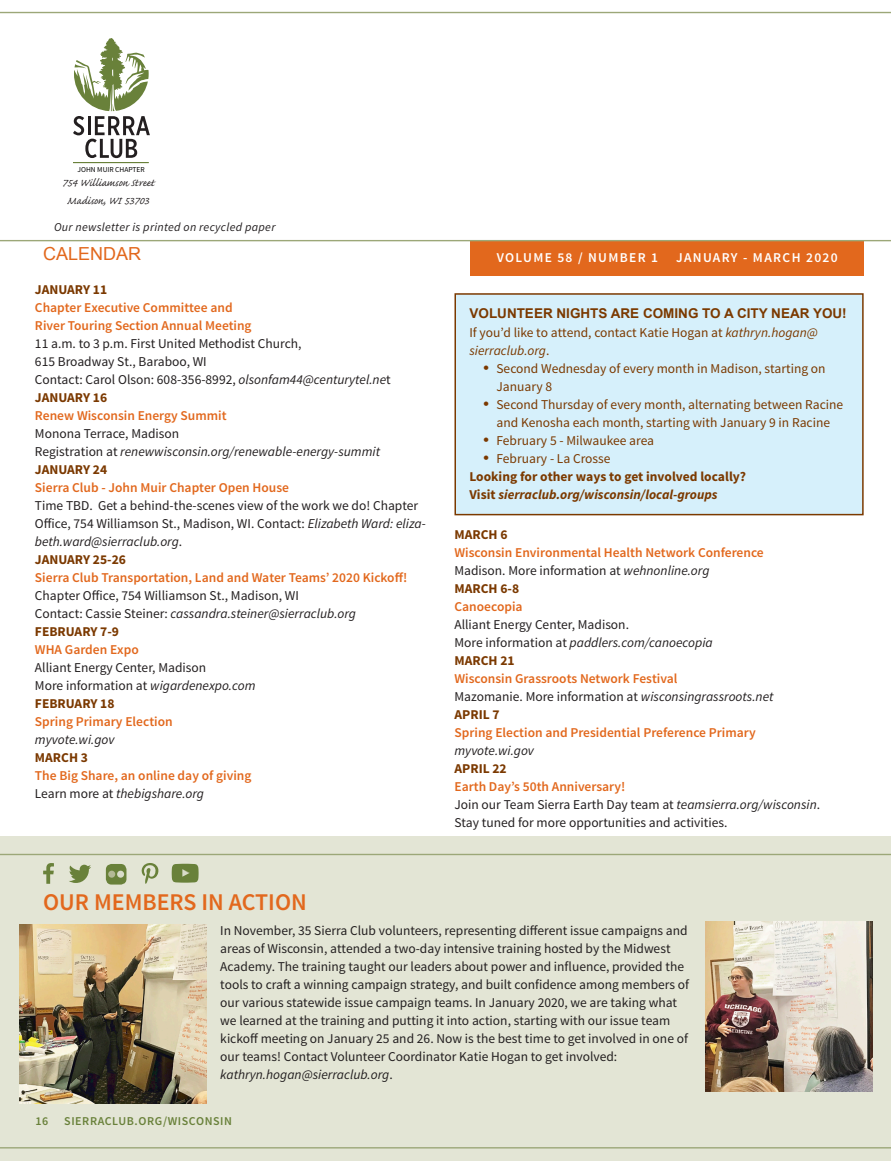
<style>
.page{position:relative;width:891px;height:1161px;background:#fff}
.page>*{position:absolute;margin:0;border:0;box-sizing:border-box;transform-origin:0 0}
.Sidebar_Header{font:600 24px "Source Sans Pro";color:#e2681d}
.Calendar_Header{font:18px "Arial";color:#e2681d}
.Sidebar_Text{font:13.5px/18px "Source Sans Pro";color:#231f20}
.Sidebar_Text-2{font:600 13.5px "Source Sans Pro";color:#e2681d}
.Department___Brown{font:13.5px/18px "Source Sans Pro";color:#7b3900}
.Sidebar_Text-3{font:italic 13.5px "Source Sans Pro";color:#231f20}
.Sidebar_Text-4{font:700 13.5px "Source Sans Pro";color:#7b3900}
.Department___Brown-2{font:italic 700 13.5px "Source Sans Pro";color:#7b3900}
.Department___Brown-3{font:700 13.5px "Source Sans Pro";color:#7b3900}
.Department___Brown-4{font:700 13.5px "Arial";color:#7b3900}
.t1{font:13.5px "Caflisch Script Pro";color:#231f20}
.t2{font:600 13.5px "Source Sans Pro";letter-spacing:.1em;color:#fff}
.t3{font:italic 12px "Source Sans Pro";letter-spacing:.025em;color:#231f20}
.t4{font:600 12px "Source Sans Pro";letter-spacing:.05em;color:#69813a}
.Department___Brown-5{font:7.5px "Source Sans Pro";color:#000}
.s1{font-style:italic}
.s2{font-style:normal}
.s3{font-family:"Adobe Garamond Pro";font-size:15.75px}
</style>
<div class="page">
<hr style="left:0;top:12px;width:891px;height:1px;background:#9ca778">
<svg style="left:73px;top:38px;width:77px;height:120px"></svg>
<div style="left:73px;top:162px;width:76px;height:1px;border:1px solid #69813a"></div>
<div style="left:0;top:837px;width:891px;height:324px;background:#e3e5d5"></div>
<hr style="left:0;top:854px;width:891px;height:1px;background:#9ca778">
<hr style="left:0;top:1147px;width:891px;height:2px;background:#9ca778">
<div style="left:470px;top:241px;width:394px;height:34px;background:#e2681d"></div>
<svg style="left:69px;top:865px;width:22px;height:18px"></svg>
<svg style="left:43px;top:863px;width:11px;height:21px"></svg>
<svg style="left:141px;top:863px;width:18px;height:21px"></svg>
<svg style="left:172px;top:864px;width:27px;height:19px"></svg>
<div style="left:106px;top:864px;width:20px;height:21px;background:#69813a;border-radius:6px"></div>
<div style="left:108px;top:871px;width:7px;height:7px;background:#b3b995;border-radius:50%"></div>
<div style="left:117px;top:871px;width:7px;height:7px;background:#d9dcca;border-radius:50%"></div>
<img style="left:705px;top:922px;width:168px;height:169px">
<hr style="left:0;top:240px;width:891px;height:1px;background:#9ca778">
<img style="left:19px;top:925px;width:187px;height:179px">
<div style="left:455px;top:294px;width:408px;height:221px;background:#d6f0fb"></div>
<div style="left:454px;top:293px;width:410px;height:222px;border:2px solid #7b3900"></div>
<p class="Department___Brown-5" style="left:78px;top:164px;width:69px">JOHN MUIR CHAPTER</p>
<p class="t1" style="left:62px;top:175px;width:94px">754 Williamson Street</p>
<p class="t1" style="left:67px;top:193px;width:84px">Madison, WI 53703</p>
<p class="t3" style="left:54px;top:220px;width:223px">Our newsletter is printed on recycled paper</p>
<p class="Calendar_Header" style="left:43px;top:241px;width:100px">CALENDAR</p>
<p class="Sidebar_Text-4" style="left:35px;top:280px;width:74px">JANUARY 11</p>
<p class="Sidebar_Text-2" style="left:35px;top:299px;width:199px">Chapter Executive Committee and</p>
<p class="Sidebar_Text-2" style="left:35px;top:317px;width:218px">River Touring Section Annual Meeting</p>
<p class="Sidebar_Text" style="left:35px;top:334px;width:268px">11 a.m. to 3 p.m. First United Methodist Church,</p>
<p class="Sidebar_Text" style="left:35px;top:352px;width:173px">615 Broadway St., Baraboo, WI</p>
<p class="Sidebar_Text" style="left:35px;top:370px;width:357px">Contact: Carol Olson: 608-356-8992, <span class="s1">olsonfam44@centurytel.ne</span>t</p>
<p class="Sidebar_Text-4" style="left:35px;top:388px;width:74px">JANUARY 16</p>
<p class="Sidebar_Text-2" style="left:35px;top:407px;width:193px">Renew Wisconsin Energy Summit</p>
<p class="Sidebar_Text" style="left:35px;top:424px;width:146px">Monona Terrace, Madison</p>
<p class="Sidebar_Text-3" style="left:35px;top:443px;width:347px"><span class="s2">Registration at</span> renewwisconsin.org/renewable-energy-summit</p>
<p class="Sidebar_Text-4" style="left:35px;top:460px;width:74px">JANUARY 24</p>
<p class="Sidebar_Text-2" style="left:35px;top:479px;width:256px">Sierra Club - John Muir Chapter Open House</p>
<p class="Sidebar_Text" style="left:35px;top:496px;width:392px">Time TBD. Get a behind-the-scenes view of the work we do! Chapter<br>Office, 754 Williamson St., Madison, WI. Contact: <span class="s1">Elizabeth Ward: eliza&shy;beth.ward@sierraclub.org</span>.</p>
<p class="Sidebar_Text-4" style="left:35px;top:550px;width:92px">JANUARY 25-26</p>
<p class="Sidebar_Text-2" style="left:35px;top:569px;width:374px">Sierra Club Transportation, Land and Water Teams’ 2020 Kickoff!</p>
<p class="Sidebar_Text" style="left:35px;top:586px;width:265px">Chapter Office, 754 Williamson St., Madison, WI</p>
<p class="Sidebar_Text-3" style="left:35px;top:605px;width:323px"><span class="s2">Contact: Cassie Steiner:</span> cassandra.steiner@sierraclub.org</p>
<p class="Sidebar_Text-4" style="left:35px;top:622px;width:86px">FEBRUARY 7-9</p>
<p class="Sidebar_Text-2" style="left:35px;top:641px;width:105px">WHA Garden Expo</p>
<p class="Sidebar_Text" style="left:35px;top:658px;width:173px">Alliant Energy Center, Madison</p>
<p class="Sidebar_Text" style="left:35px;top:676px;width:222px">More information at <span class="s1">wigardenexpo.com</span></p>
<p class="Sidebar_Text-4" style="left:35px;top:694px;width:81px">FEBRUARY 18</p>
<p class="Sidebar_Text-2" style="left:35px;top:713px;width:139px">Spring Primary Election</p>
<p class="Sidebar_Text-3" style="left:35px;top:731px;width:81px">myvote.wi.gov</p>
<p class="Sidebar_Text-4" style="left:35px;top:748px;width:55px">MARCH 3</p>
<p class="Sidebar_Text-2" style="left:35px;top:767px;width:218px">The Big Share, an online day of giving</p>
<p class="Sidebar_Text-3" style="left:35px;top:785px;width:171px"><span class="s2">Learn more at</span> thebigshare.org</p>
<p class="t2" style="left:497px;top:249px;width:163px">VOLUME 58 / NUMBER 1</p>
<p class="t2" style="left:676px;top:249px;width:163px">JANUARY - MARCH 2020</p>
<p class="Department___Brown-4" style="left:470px;top:304px;width:379px">VOLUNTEER NIGHTS ARE COMING TO A CITY NEAR YOU!</p>
<p class="Department___Brown" style="left:470px;top:324px;width:350px">If you’d like to attend, contact Katie Hogan at <span class="s1">kathryn.hogan@ sierraclub.org</span>.</p>
<p class="Department___Brown" style="left:496px;top:360px;width:331px;text-indent:-14px"><span class="s3">•</span> Second Wednesday of every month in Madison, starting on<br>January 8</p>
<p class="Department___Brown" style="left:483px;top:396px;width:362px;text-align:center"><span class="s3">•</span> Second Thursday of every month, alternating between Racine and Kenosha each month, starting with January 9 in Racine</p>
<p class="Department___Brown" style="left:483px;top:432px;width:173px"><span class="s3">•</span> February 5 - Milwaukee area</p>
<p class="Department___Brown" style="left:483px;top:450px;width:129px"><span class="s3">•</span> February - La Crosse</p>
<p class="Department___Brown-3" style="left:470px;top:468px;width:278px">Looking for other ways to get involved locally?</p>
<p class="Department___Brown-2" style="left:470px;top:486px;width:250px"><span class="s2">Visit</span> sierraclub.org/wisconsin/local-groups</p>
<p class="Sidebar_Text-4" style="left:454px;top:526px;width:55px">MARCH 6</p>
<p class="Sidebar_Text-2" style="left:454px;top:544px;width:311px">Wisconsin Environmental Health Network Conference</p>
<p class="Sidebar_Text" style="left:454px;top:562px;width:257px">Madison. More information at <span class="s1">wehnonline.org</span></p>
<p class="Sidebar_Text-4" style="left:454px;top:580px;width:66px">MARCH 6-8</p>
<p class="Sidebar_Text-2" style="left:454px;top:598px;width:70px">Canoecopia</p>
<p class="Sidebar_Text" style="left:454px;top:616px;width:176px">Alliant Energy Center, Madison.</p>
<p class="Sidebar_Text-3" style="left:454px;top:634px;width:260px"><span class="s2">More information at</span> paddlers.com/canoecopia</p>
<p class="Sidebar_Text-4" style="left:454px;top:652px;width:62px">MARCH 21</p>
<p class="Sidebar_Text-2" style="left:454px;top:670px;width:225px">Wisconsin Grassroots Network Festival</p>
<p class="Sidebar_Text" style="left:454px;top:688px;width:320px">Mazomanie. More information at <span class="s1">wisconsingrassroots.net</span></p>
<p class="Sidebar_Text-4" style="left:454px;top:706px;width:47px">APRIL 7</p>
<p class="Sidebar_Text-2" style="left:454px;top:724px;width:303px">Spring Election and Presidential Preference Primary</p>
<p class="Sidebar_Text-3" style="left:454px;top:742px;width:81px">myvote.wi.gov</p>
<p class="Sidebar_Text-4" style="left:454px;top:760px;width:54px">APRIL 22</p>
<p class="Sidebar_Text-2" style="left:454px;top:778px;width:172px">Earth Day’s 50th Anniversary!</p>
<p class="Sidebar_Text" style="left:454px;top:796px;width:367px">Join our Team Sierra Earth Day team at <span class="s1">teamsierra.org/wisconsin</span>.</p>
<p class="Sidebar_Text" style="left:454px;top:814px;width:275px">Stay tuned for more opportunities and activities.</p>
<p class="Sidebar_Header" style="left:43px;top:887px;width:265px">OUR MEMBERS IN ACTION</p>
<p class="Sidebar_Text" style="left:220px;top:922px;width:470px">In November, 35 Sierra Club volunteers, representing different issue campaigns and areas of Wisconsin, attended a two-day intensive training hosted by the Midwest Academy. The training taught our leaders about power and influence, provided the tools to craft a winning campaign strategy, and built confidence among members of our various statewide issue campaign teams. In January 2020, we are taking what we learned at the training and putting it into action, starting with our issue team kickoff meeting on January 25 and 26. Now is the best time to get involved in one of our teams! Contact Volunteer Coordinator Katie Hogan to get involved:</p>
<p class="Sidebar_Text-3" style="left:220px;top:1066px;width:174px">kathryn.hogan@sierraclub.org<span class="s2">.</span></p>
<p class="t4" style="left:35px;top:1113px;width:14px">16</p>
<p class="t4" style="left:64px;top:1113px;width:169px">SIERRACLUB.ORG/WISCONSIN</p>
</div>
